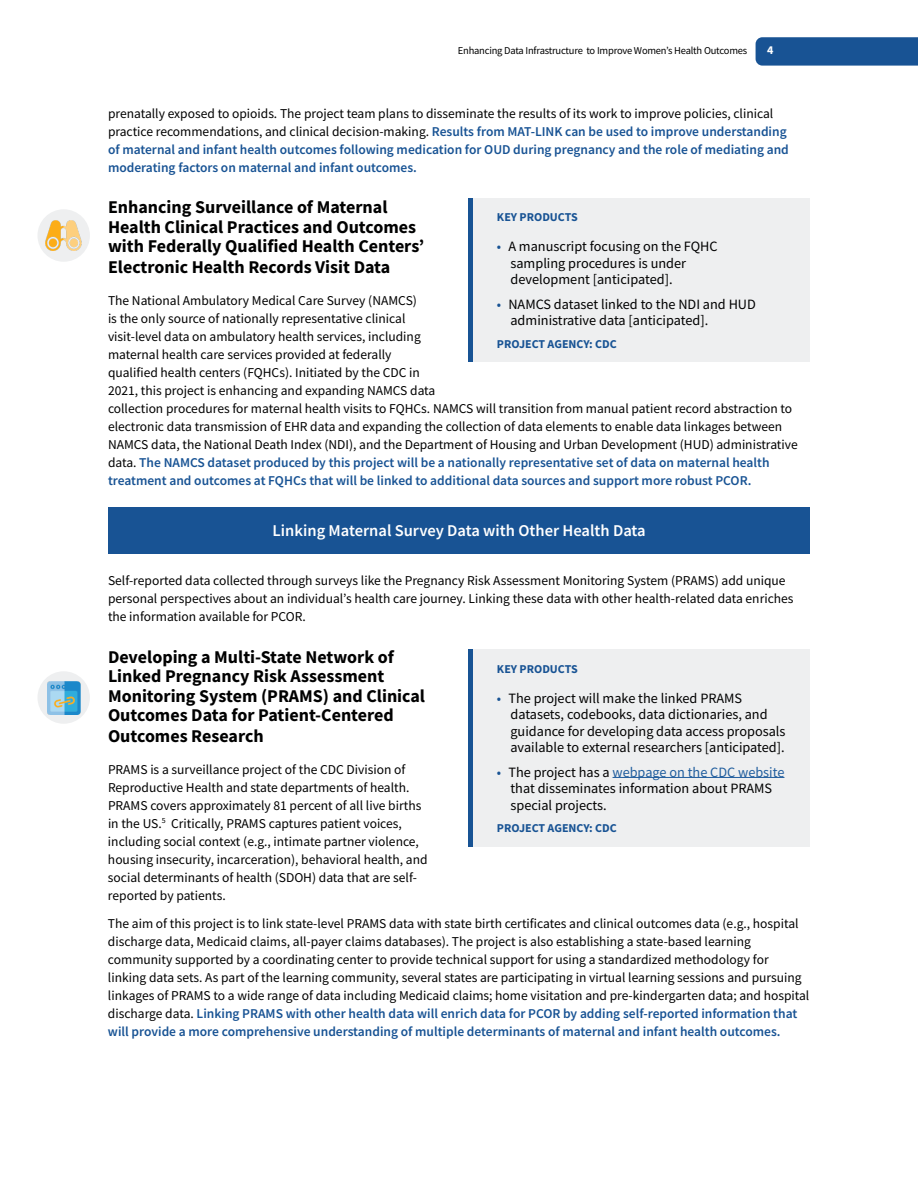
<style>
.page{position:relative;width:918px;height:1188px;background:#fff}
.page>*{position:absolute;margin:0;border:0;box-sizing:border-box;transform-origin:0 0}
.t1{font:700 18px/19.8px "Source Sans Pro";color:#000101}
.t2{font:600 16.5px "Source Sans Pro";color:#fff}
.t3{font:14.25px/16.5px "Source Sans Pro";color:#000}
.t4{font:13.5px/18px "Source Sans Pro";color:#000}
.t5{font:600 13.5px/18px "Source Sans Pro";color:#185394}
.t6{font:700 12px "Source Sans Pro";color:#185394}
.t7{font:700 12px "Source Sans Pro";color:#fff}
.t8{font:10.5px "Source Sans Pro";letter-spacing:-.02em;color:#000}
.s1{font-weight:400;color:#000}
.s2{font-weight:600;color:#185394}
.s3{color:#185394}
.s4{color:#215e9e}
</style>
<div class="page">
<svg style="left:756px;top:37px;width:162px;height:29px;background:#1d5796"></svg>
<div style="left:37px;top:671px;width:53px;height:53px;background:#eeeff0;border-radius:50%"></div>
<img style="left:47px;top:681px;width:33px;height:33px">
<div style="left:472px;top:649px;width:338px;height:198px;background:#eeeff0"></div>
<hr style="left:613px;top:777px;width:171px;height:1px;background:#215e9e">
<hr style="left:468px;top:649px;width:4px;height:198px;background:#185394">
<div style="left:108px;top:507px;width:702px;height:46px;background:#185394"></div>
<div style="left:37px;top:209px;width:53px;height:53px;background:#eeeff0;border-radius:50%"></div>
<img style="left:45px;top:221px;width:37px;height:29px">
<div style="left:472px;top:198px;width:338px;height:164px;background:#eeeff0"></div>
<hr style="left:468px;top:198px;width:4px;height:164px;background:#185394">
<p class="t8" style="left:458px;top:44px;width:291px">Enhancing Data Infrastructure to Improve Women’s Health Outcomes</p>
<p class="t7" style="left:767px;top:42px;width:8px">4</p>
<p class="t5" style="left:108px;top:105px;width:682px"><span class="s1">prenatally exposed to opioids. The project team plans to disseminate the results of its work to improve policies, clinical practice recommendations, and clinical decision-making.</span> Results from MAT-LINK can be used to improve understanding of maternal and infant health outcomes following medication for OUD during pregnancy and the role of mediating and moderating factors on maternal and infant outcomes.</p>
<h3 class="t1" style="left:108px;top:197px;width:318px">Enhancing Surveillance of Maternal Health Clinical Practices and Outcomes with Federally Qualified Health Centers’ Electronic Health Records Visit Data</h3>
<p class="t4" style="left:108px;top:291px;width:691px">The National Ambulatory Medical Care Survey (NAMCS)<br>is the only source of nationally representative clinical<br>visit-level data on ambulatory health services, including<br>maternal health care services provided at federally<br>qualified health centers (FQHCs). Initiated by the CDC in<br>2021, this project is enhancing and expanding NAMCS data<br>collection procedures for maternal health visits to FQHCs. NAMCS will transition from manual patient record abstraction to electronic data transmission of EHR data and expanding the collection of data elements to enable data linkages between NAMCS data, the National Death Index (NDI), and the Department of Housing and Urban Development (HUD) administrative data. <span class="s2">The NAMCS dataset produced by this project will be a nationally representative set of data on maternal health treatment and outcomes at FQHCs that will be linked to additional data sources and support more robust PCOR.</span></p>
<h4 class="t6" style="left:497px;top:209px;width:82px">KEY PRODUCTS</h4>
<p class="t3" style="left:510px;top:238px;width:209px;text-indent:-13px"><span class="s3">•</span> A manuscript focusing on the FQHC sampling procedures is under development [anticipated].</p>
<p class="t3" style="left:510px;top:296px;width:247px;text-indent:-13px"><span class="s3">•</span> NAMCS dataset linked to the NDI and HUD administrative data [anticipated].</p>
<p class="t6" style="left:497px;top:336px;width:121px">PROJECT AGENCY: CDC</p>
<h2 class="t2" style="left:273px;top:519px;width:375px">Linking Maternal Survey Data with Other Health Data</h2>
<p class="t4" style="left:108px;top:572px;width:687px">Self-reported data collected through surveys like the Pregnancy Risk Assessment Monitoring System (PRAMS) add unique personal perspectives about an individual’s health care journey. Linking these data with other health-related data enriches the information available for PCOR.</p>
<h3 class="t1" style="left:108px;top:646px;width:319px">Developing a Multi-State Network of Linked Pregnancy Risk Assessment Monitoring System (PRAMS) and Clinical Outcomes Data for Patient-Centered Outcomes Research</h3>
<p class="t4" style="left:108px;top:760px;width:321px">PRAMS is a surveillance project of the CDC Division of Reproductive Health and state departments of health.<br>PRAMS covers approximately 81 percent of all live births in the US.<sup>5</sup> Critically, PRAMS captures patient voices, including social context (e.g., intimate partner violence, housing insecurity, incarceration), behavioral health, and social determinants of health (SDOH) data that are self&shy;reported by patients.</p>
<p class="t4" style="left:108px;top:915px;width:703px">The aim of this project is to link state-level PRAMS data with state birth certificates and clinical outcomes data (e.g., hospital discharge data, Medicaid claims, all-payer claims databases). The project is also establishing a state-based learning community supported by a coordinating center to provide technical support for using a standardized methodology for linking data sets. As part of the learning community, several states are participating in virtual learning sessions and pursuing linkages of PRAMS to a wide range of data including Medicaid claims; home visitation and pre-kindergarten data; and hospital discharge data. <span class="s2">Linking PRAMS with other health data will enrich data for PCOR by adding self-reported information that will provide a more comprehensive understanding of multiple determinants of maternal and infant health outcomes.</span></p>
<h4 class="t6" style="left:497px;top:661px;width:82px">KEY PRODUCTS</h4>
<p class="t3" style="left:510px;top:690px;width:277px;text-indent:-13px"><span class="s3">•</span> The project will make the linked PRAMS datasets, codebooks, data dictionaries, and guidance for developing data access proposals available to external researchers [anticipated].</p>
<p class="t3" style="left:510px;top:764px;width:275px;text-indent:-13px"><span class="s3">•</span> The project has a <span class="s4">webpage on the CDC website </span>that disseminates information about PRAMS special projects.</p>
<p class="t6" style="left:497px;top:820px;width:121px">PROJECT AGENCY: CDC</p>
</div>
